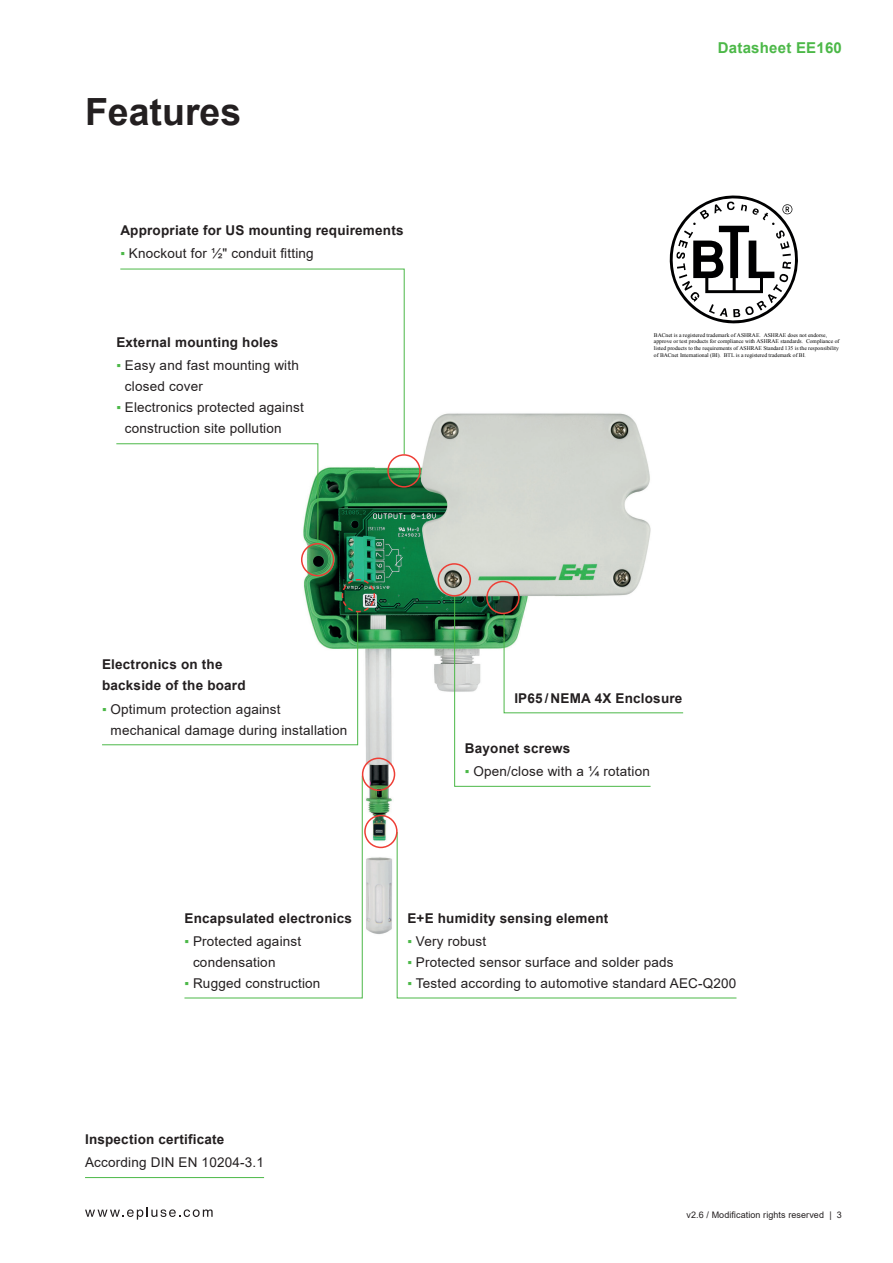
<style>
.page{position:relative;width:893px;height:1263px;background:#fff}
.page>*{position:absolute;margin:0;border:0;box-sizing:border-box;transform-origin:0 0}
.t1{font:700 37.5px "Arial";color:#231f20}
.t2{font:700 15px "Arial";letter-spacing:.015em;color:#4cb848}
.t3{font:13.5px/21px "Arial";letter-spacing:.015em;color:#231f20}
.t4{font:700 13.5px/21px "Arial";letter-spacing:.015em;color:#231f20}
.t5{font:9px "Arial";letter-spacing:.01em;color:#231f20}
.t6{font:5.7px/6.6px "Times New Roman";color:#000001}
.s1{color:#4cb848}
</style>
<div class="page">
<svg style="left:85px;top:1207px;width:128px;height:12px"></svg>
<hr style="left:85px;top:1177px;width:179px;height:1px;background:#4cb848">
<svg style="left:670px;top:196px;width:128px;height:127px"></svg>
<img style="left:241px;top:413px;width:410px;height:521px">
<svg style="left:102px;top:578px;width:274px;height:167px"></svg>
<svg style="left:120px;top:268px;width:285px;height:187px"></svg>
<svg style="left:116px;top:443px;width:203px;height:102px"></svg>
<svg style="left:396px;top:831px;width:341px;height:168px"></svg>
<svg style="left:184px;top:775px;width:179px;height:224px"></svg>
<div style="left:364px;top:815px;width:34px;height:33px;border:2px solid #ee3e35;border-radius:50%"></div>
<div style="left:486px;top:581px;width:34px;height:33px;border:2px solid #ee3e35;border-radius:50%"></div>
<svg style="left:454px;top:595px;width:230px;height:192px"></svg>
<div style="left:438px;top:563px;width:33px;height:34px;border:2px solid #ee3e35;border-radius:50%"></div>
<div style="left:362px;top:757px;width:33px;height:34px;border:2px solid #ee3e35;border-radius:50%"></div>
<div style="left:301px;top:543px;width:33px;height:33px;border:2px solid #ee3e35;border-radius:50%"></div>
<div style="left:387px;top:454px;width:34px;height:34px;border:2px solid #ee3e35;border-radius:50%"></div>
<h1 class="t1" style="left:85px;top:85px;width:158px">Features</h1>
<p class="t4" style="left:120px;top:220px;width:285px">Appropriate for US mounting requirements</p>
<p class="t3" style="left:120px;top:243px;width:195px"><span class="s1">▪</span> Knockout for ½" conduit fitting</p>
<p class="t4" style="left:116px;top:331px;width:163px">External mounting holes</p>
<p class="t3" style="left:125px;top:354px;width:176px;text-indent:-9px"><span class="s1">▪</span> Easy and fast mounting with closed cover</p>
<p class="t3" style="left:125px;top:396px;width:180px;text-indent:-9px"><span class="s1">▪</span> Electronics protected against construction site pollution</p>
<p class="t2" style="left:718px;top:37px;width:126px">Datasheet EE160</p>
<p class="t6" style="left:654px;top:332px;width:187px">BACnet is a registered trademark of ASHRAE. ASHRAE does not endorse, approve or test products for compliance with ASHRAE standards. Compliance of listed products to the requirements of ASHRAE Standard 135 is the responsibility of BACnet International (BI). BTL is a registered trademark of BI.</p>
<p class="t4" style="left:102px;top:654px;width:145px">Electronics on the backside of the board</p>
<p class="t3" style="left:111px;top:698px;width:238px;text-indent:-9px"><span class="s1">▪</span> Optimum protection against mechanical damage during installation</p>
<p class="t4" style="left:514px;top:687px;width:170px">IP65 / NEMA 4X Enclosure</p>
<p class="t4" style="left:465px;top:738px;width:107px">Bayonet screws</p>
<p class="t3" style="left:465px;top:761px;width:187px"><span class="s1">▪</span> Open/close with a ¼ rotation</p>
<p class="t4" style="left:184px;top:907px;width:169px">Encapsulated electronics</p>
<p class="t3" style="left:193px;top:930px;width:110px;text-indent:-9px"><span class="s1">▪</span> Protected against condensation</p>
<p class="t3" style="left:184px;top:972px;width:137px"><span class="s1">▪</span> Rugged construction</p>
<p class="t4" style="left:407px;top:907px;width:202px">E+E humidity sensing element</p>
<p class="t3" style="left:407px;top:930px;width:80px"><span class="s1">▪</span> Very robust</p>
<p class="t3" style="left:407px;top:951px;width:268px"><span class="s1">▪</span> Protected sensor surface and solder pads</p>
<p class="t3" style="left:407px;top:972px;width:331px"><span class="s1">▪</span> Tested according to automotive standard AEC-Q200</p>
<p class="t4" style="left:85px;top:1129px;width:141px">Inspection certificate</p>
<p class="t3" style="left:85px;top:1152px;width:180px">According DIN EN 10204-3.1</p>
<p class="t5" style="left:686px;top:1208px;width:157px">v2.6 / Modification rights reserved | 3</p>
</div>
